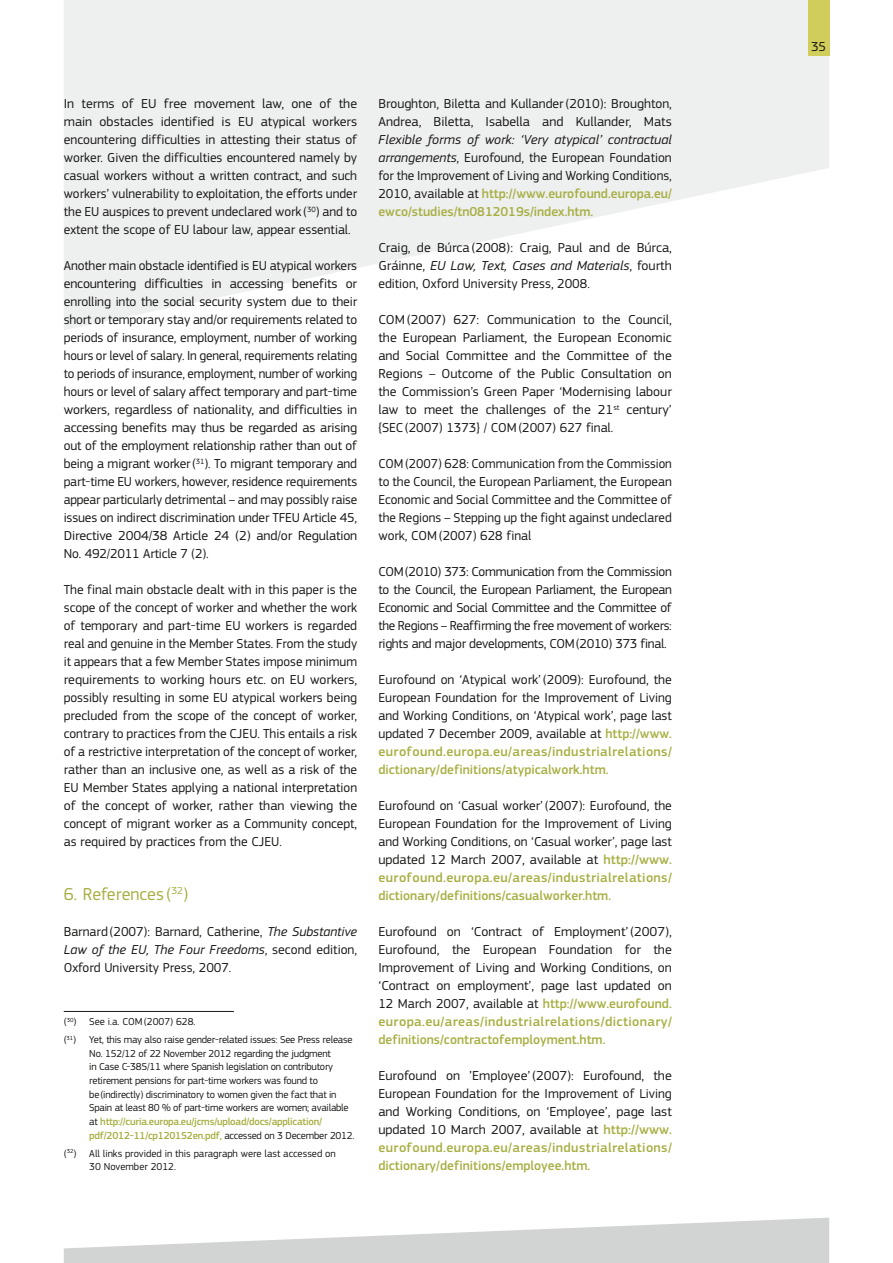
<style>
.page{position:relative;width:893px;height:1263px;background:#fff}
.page>*{position:absolute;margin:0;border:0;box-sizing:border-box;transform-origin:0 0}
.t1{font:18px "PF Square Sans Pro";color:#a8af43}
.Body{font:13.5px/18px "PF Square Sans Pro";color:#1a1a18;text-align:justify}
.t2{font:10.5px/13.6px "PF Square Sans Pro";letter-spacing:-.02em;color:#1a1a18}
.t3{font:10.5px/13.6px "PF Square Sans Pro";color:#1a1a18}
.s1{font-style:italic}
.s2{font-weight:500;color:#a8af43}
</style>
<div class="page">
<svg style="left:64px;top:1217px;width:765px;height:46px"></svg>
<svg style="left:64px;top:0;width:765px;height:330px;fill:#eeefef"></svg>
<div style="left:808px;top:0;width:21px;height:55px;background:#d0cd5a"></div>
<hr style="left:64px;top:1011px;width:170px;height:1px;background:#1a1a18">
<p class="Body" style="left:64px;top:95px;width:295px">In terms of EU free movement law, one of the main obstacles identified is EU atypical workers encountering difficulties in attesting their status of worker. Given the difficulties encountered namely by casual workers without a written contract, and such workers’ vulnerability to exploitation, the efforts under the EU auspices to prevent undeclared work (<sup>30</sup>) and to extent the scope of EU labour law, appear essential.</p>
<p class="Body" style="left:64px;top:257px;width:295px">Another main obstacle identified is EU atypical workers encountering difficulties in accessing benefits or enrolling into the social security system due to their short or temporary stay and/or requirements related to periods of insurance, employment, number of working hours or level of salary. In general, requirements relating to periods of insurance, employment, number of working hours or level of salary affect temporary and part-time workers, regardless of nationality, and difficulties in accessing benefits may thus be regarded as arising out of the employment relationship rather than out of being a migrant worker(<sup>31</sup>). To migrant temporary and part-time EU workers, however, residence requirements appear particularly detrimental – and may possibly raise issues on indirect discrimination under TFEU Article 45, Directive 2004/38 Article 24 (2) and/or Regulation No. 492/2011 Article 7 (2).</p>
<p class="Body" style="left:64px;top:581px;width:295px">The final main obstacle dealt with in this paper is the scope of the concept of worker and whether the work of temporary and part-time EU workers is regarded real and genuine in the Member States. From the study it appears that a few Member States impose minimum requirements to working hours etc. on EU workers, possibly resulting in some EU atypical workers being precluded from the scope of the concept of worker, contrary to practices from the CJEU. This entails a risk of a restrictive interpretation of the concept of worker, rather than an inclusive one, as well as a risk of the EU Member States applying a national interpretation of the concept of worker, rather than viewing the concept of migrant worker as a Community concept, as required by practices from the CJEU.</p>
<p class="t1" style="left:64px;top:884px;width:126px">6. References (<sup>32</sup>)</p>
<p class="Body" style="left:64px;top:923px;width:295px">Barnard(2007): Barnard, Catherine, <span class="s1">The Substantive Law of the EU, The Four Freedoms</span>, second edition, Oxford University Press, 2007.</p>
<p class="t3" style="left:64px;top:1015px;width:133px">(<sup>30</sup>) See i.a. COM(2007) 628.</p>
<p class="t2" style="left:89px;top:1033px;width:267px;text-indent:-26px">(<sup>31</sup>) Yet, this may also raise gender-related issues: See Press release No. 152/12 of 22 November 2012 regarding the judgment<br>in Case C-385/11 where Spanish legislation on contributory retirement pensions for part-time workers was found to be(indirectly) discriminatory to women given the fact that in Spain at least 80 % of part-time workers are women; available at <span class="s2">http://curia.europa.eu/jcms/upload/docs/application/ pdf/2012-11/cp120152en.pdf,</span> accessed on 3 December 2012.</p>
<p class="t3" style="left:89px;top:1146px;width:248px;text-indent:-26px">(<sup>32</sup>) All links provided in this paragraph were last accessed on<br>30 November 2012.</p>
<p class="Body" style="left:378px;top:95px;width:295px">Broughton, Biletta and Kullander(2010): Broughton, Andrea, Biletta, Isabella and Kullander, Mats <span class="s1">Flexible forms of work: ‘Very atypical’ contractual arrangements</span>, Eurofound, the European Foundation for the Improvement of Living and Working Conditions, 2010, available at <span class="s2">http://www.eurofound.europa.eu/ ewco/studies/tn0812019s/index.htm.</span></p>
<p class="Body" style="left:378px;top:239px;width:295px">Craig, de Búrca(2008): Craig, Paul and de Búrca, Gráinne, <span class="s1">EU Law, Text, Cases and Materials</span>, fourth edition, Oxford University Press, 2008.</p>
<p class="Body" style="left:378px;top:311px;width:295px">COM(2007) 627: Communication to the Council, the European Parliament, the European Economic and Social Committee and the Committee of the Regions – Outcome of the Public Consultation on the Commission’s Green Paper ‘Modernising labour law to meet the challenges of the 21<sup>st</sup> century’ {SEC(2007) 1373} / COM(2007) 627 final.</p>
<p class="Body" style="left:378px;top:455px;width:295px">COM(2007) 628: Communication from the Commission to the Council, the European Parliament, the European Economic and Social Committee and the Committee of the Regions – Stepping up the fight against undeclared work, COM(2007) 628 final</p>
<p class="Body" style="left:378px;top:563px;width:295px">COM(2010) 373: Communication from the Commission to the Council, the European Parliament, the European Economic and Social Committee and the Committee of the Regions – Reaffirming the free movement of workers: rights and major developments, COM(2010) 373 final.</p>
<p class="Body" style="left:378px;top:671px;width:295px">Eurofound on ‘Atypical work’(2009): Eurofound, the European Foundation for the Improvement of Living and Working Conditions, on ‘Atypical work’, page last updated 7 December 2009, available at <span class="s2">http://www. eurofound.europa.eu/areas/industrialrelations/ dictionary/definitions/atypicalwork.htm.</span></p>
<p class="Body" style="left:378px;top:797px;width:295px">Eurofound on ‘Casual worker’(2007): Eurofound, the European Foundation for the Improvement of Living and Working Conditions, on ‘Casual worker’, page last updated 12 March 2007, available at <span class="s2">http://www. eurofound.europa.eu/areas/industrialrelations/ dictionary/definitions/casualworker.htm.</span></p>
<p class="Body" style="left:378px;top:923px;width:295px">Eurofound on ‘Contract of Employment’(2007), Eurofound, the European Foundation for the Improvement of Living and Working Conditions, on ‘Contract on employment’, page last updated on 12 March 2007, available at <span class="s2">http://www.eurofound. europa.eu/areas/industrialrelations/dictionary/ definitions/contractofemployment.htm.</span></p>
<p class="Body" style="left:378px;top:1067px;width:295px">Eurofound on ’Employee’(2007): Eurofound, the European Foundation for the Improvement of Living and Working Conditions, on ‘Employee’, page last updated 10 March 2007, available at <span class="s2">http://www. eurofound.europa.eu/areas/industrialrelations/ dictionary/definitions/employee.htm.</span></p>
<p class="Body" style="left:811px;top:38px;width:17px">35</p>
</div>
